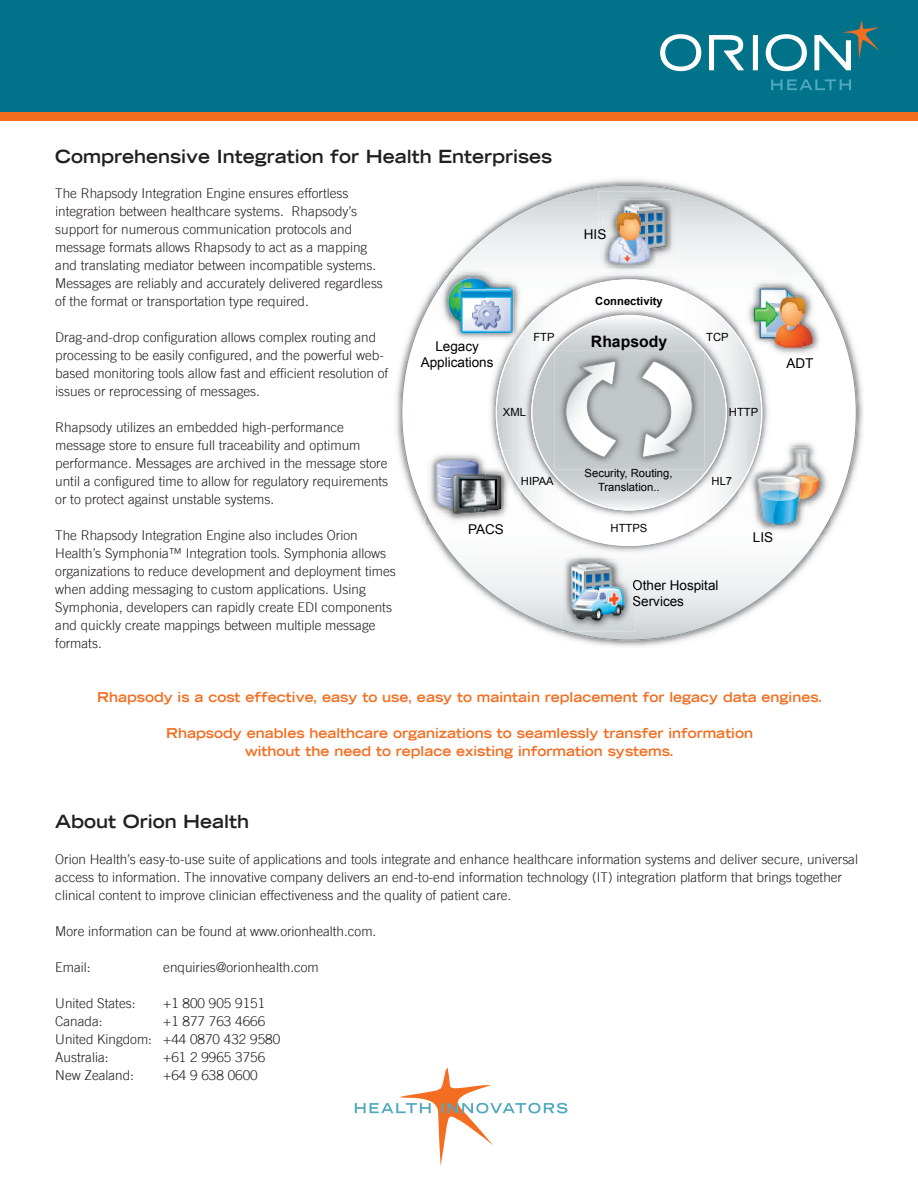
<style>
.page{position:relative;width:918px;height:1188px;background:#fff}
.page>*{position:absolute;margin:0;border:0;box-sizing:border-box;transform-origin:0 0}
.t1{font:700 expanded 18px "Trade Gothic LT";color:#231f20}
.t2{font:700 15.75px "Arial";color:#000}
.t3{font:300 13.5px/18px "Trade Gothic LT";color:#231f20}
.t4{font:700 expanded 13.5px/18px "Trade Gothic LT";color:#f36e21;text-align:center}
.t5{font:13.5px/16.2px "Arial";color:#000;text-align:center}
.t6{font:11.25px/13.5px "Arial";color:#000;text-align:center}
.t7{font:700 11.25px "Arial";color:#000}
</style>
<div class="page">
<div style="left:0;top:0;width:918px;height:112px;background:#00738a"></div>
<svg style="left:771px;top:79px;width:80px;height:11px"></svg>
<svg style="left:753px;top:21px;width:127px;height:50px"></svg>
<svg style="left:660px;top:34px;width:41px;height:37px"></svg>
<svg style="left:709px;top:35px;width:35px;height:35px"></svg>
<div style="left:0;top:112px;width:918px;height:9px;background:#f36e21"></div>
<svg style="left:355px;top:1068px;width:212px;height:98px"></svg>
<img style="left:396px;top:364px;width:5px;height:97px">
<img style="left:857px;top:362px;width:6px;height:103px">
<svg style="left:392px;top:568px;width:4px;height:9px"></svg>
<svg style="left:401px;top:185px;width:456px;height:455px"></svg>
<img style="left:524px;top:269px;width:250px;height:10px">
<img style="left:486px;top:344px;width:48px;height:213px">
<img style="left:727px;top:360px;width:47px;height:197px">
<img style="left:534px;top:546px;width:193px;height:11px">
<svg style="left:496px;top:279px;width:266px;height:267px"></svg>
<img style="left:521px;top:305px;width:217px;height:217px">
<svg style="left:531px;top:315px;width:196px;height:196px"></svg>
<img style="left:746px;top:438px;width:85px;height:98px">
<img style="left:819px;top:515px;width:12px;height:21px">
<img style="left:746px;top:438px;width:14px;height:39px">
<img style="left:775px;top:447px;width:54px;height:54px">
<img style="left:752px;top:473px;width:54px;height:54px">
<img style="left:775px;top:473px;width:31px;height:28px">
<img style="left:425px;top:450px;width:88px;height:76px">
<img style="left:425px;top:512px;width:8px;height:14px">
<img style="left:501px;top:450px;width:12px;height:28px">
<img style="left:431px;top:457px;width:54px;height:54px">
<img style="left:450px;top:467px;width:54px;height:54px">
<img style="left:450px;top:467px;width:35px;height:44px">
<img style="left:598px;top:192px;width:80px;height:84px">
<img style="left:618px;top:200px;width:54px;height:54px">
<img style="left:602px;top:211px;width:54px;height:54px">
<img style="left:618px;top:211px;width:38px;height:43px">
<img style="left:439px;top:268px;width:85px;height:76px">
<img style="left:439px;top:268px;width:16px;height:22px">
<img style="left:486px;top:269px;width:38px;height:75px">
<img style="left:521px;top:305px;width:3px;height:26px">
<svg style="left:515px;top:331px;width:9px;height:13px"></svg>
<img style="left:445px;top:274px;width:41px;height:54px">
<svg style="left:445px;top:274px;width:4px;height:6px"></svg>
<svg style="left:486px;top:274px;width:13px;height:9px"></svg>
<img style="left:460px;top:283px;width:54px;height:54px">
<img style="left:486px;top:283px;width:13px;height:45px">
<img style="left:745px;top:279px;width:80px;height:81px">
<img style="left:812px;top:279px;width:13px;height:19px">
<img style="left:745px;top:346px;width:6px;height:14px">
<img style="left:786px;top:358px;width:27px;height:2px">
<img style="left:753px;top:286px;width:54px;height:54px">
<img style="left:774px;top:295px;width:47px;height:54px">
<svg style="left:767px;top:340px;width:7px;height:9px"></svg>
<img style="left:767px;top:295px;width:7px;height:45px">
<img style="left:561px;top:553px;width:75px;height:78px">
<svg style="left:561px;top:629px;width:8px;height:2px"></svg>
<svg style="left:633px;top:580px;width:3px;height:26px"></svg>
<img style="left:565px;top:560px;width:54px;height:54px">
<img style="left:571px;top:577px;width:54px;height:54px">
<img style="left:571px;top:577px;width:48px;height:37px">
<h1 class="t1" style="left:55px;top:145px;width:498px">Comprehensive Integration for Health Enterprises</h1>
<p class="t3" style="left:55px;top:184px;width:329px">The Rhapsody Integration Engine ensures effortless integration between healthcare systems. Rhapsody’s support for numerous communication protocols and message formats allows Rhapsody to act as a mapping and translating mediator between incompatible systems.<br>Messages are reliably and accurately delivered regardless of the format or transportation type required.</p>
<p class="t3" style="left:55px;top:328px;width:335px">Drag-and-drop configuration allows complex routing and processing to be easily configured, and the powerful web&shy;based monitoring tools allow fast and efficient resolution of issues or reprocessing of messages.</p>
<p class="t3" style="left:55px;top:418px;width:335px">Rhapsody utilizes an embedded high-performance message store to ensure full traceability and optimum performance. Messages are archived in the message store until a configured time to allow for regulatory requirements or to protect against unstable systems.</p>
<p class="t3" style="left:55px;top:526px;width:342px">The Rhapsody Integration Engine also includes Orion Health’s Symphonia™ Integration tools. Symphonia allows organizations to reduce development and deployment times when adding messaging to custom applications. Using Symphonia, developers can rapidly create EDI components and quickly create mappings between multiple message formats.</p>
<p class="t5" style="left:584px;top:226px;width:24px">HIS</p>
<p class="t7" style="left:595px;top:294px;width:69px">Connectivity</p>
<p class="t6" style="left:533px;top:331px;width:23px">FTP</p>
<p class="t6" style="left:706px;top:331px;width:24px">TCP</p>
<p class="t2" style="left:591px;top:331px;width:78px">Rhapsody</p>
<p class="t5" style="left:421px;top:338px;width:74px">Legacy<br>Applications</p>
<p class="t6" style="left:503px;top:405px;width:25px">XML</p>
<p class="t6" style="left:729px;top:405px;width:31px">HTTP</p>
<p class="t6" style="left:585px;top:467px;width:89px">Security, Routing,<br>Translation..</p>
<p class="t6" style="left:712px;top:475px;width:22px">HL7</p>
<p class="t6" style="left:521px;top:475px;width:34px">HIPAA</p>
<p class="t6" style="left:611px;top:521px;width:38px">HTTPS</p>
<p class="t5" style="left:468px;top:522px;width:37px">PACS</p>
<p class="t5" style="left:753px;top:529px;width:22px">LIS</p>
<p class="t5" style="left:632px;top:577px;width:88px;text-align:left">Other Hospital<br>Services</p>
<p class="t5" style="left:786px;top:355px;width:28px">ADT</p>
<p class="t4" style="left:97px;top:688px;width:727px">Rhapsody is a cost effective, easy to use, easy to maintain replacement for legacy data engines.</p>
<p class="t4" style="left:166px;top:724px;width:588px">Rhapsody enables healthcare organizations to seamlessly transfer information without the need to replace existing information systems.</p>
<h1 class="t1" style="left:55px;top:810px;width:195px">About Orion Health</h1>
<p class="t3" style="left:55px;top:850px;width:804px">Orion Health’s easy-to-use suite of applications and tools integrate and enhance healthcare information systems and deliver secure, universal access to information. The innovative company delivers an end-to-end information technology (IT) integration platform that brings together clinical content to improve clinician effectiveness and the quality of patient care.</p>
<p class="t3" style="left:55px;top:922px;width:323px">More information can be found at www.orionhealth.com.</p>
<p class="t3" style="left:55px;top:958px;width:37px">Email:</p>
<p class="t3" style="left:163px;top:958px;width:157px">enquiries@orionhealth.com</p>
<p class="t3" style="left:55px;top:994px;width:82px">United States:</p>
<p class="t3" style="left:163px;top:994px;width:103px">+1 800 905 9151</p>
<p class="t3" style="left:55px;top:1012px;width:49px">Canada:</p>
<p class="t3" style="left:55px;top:1012px;width:226px;text-indent:108px">+1 877 763 4666<br>United Kingdom: +44 0870 432 9580<br>Australia:</p>
<p class="t3" style="left:163px;top:1048px;width:103px">+61 2 9965 3756</p>
<p class="t3" style="left:55px;top:1066px;width:80px">New Zealand:</p>
<p class="t3" style="left:163px;top:1066px;width:96px">+64 9 638 0600</p>
</div>
